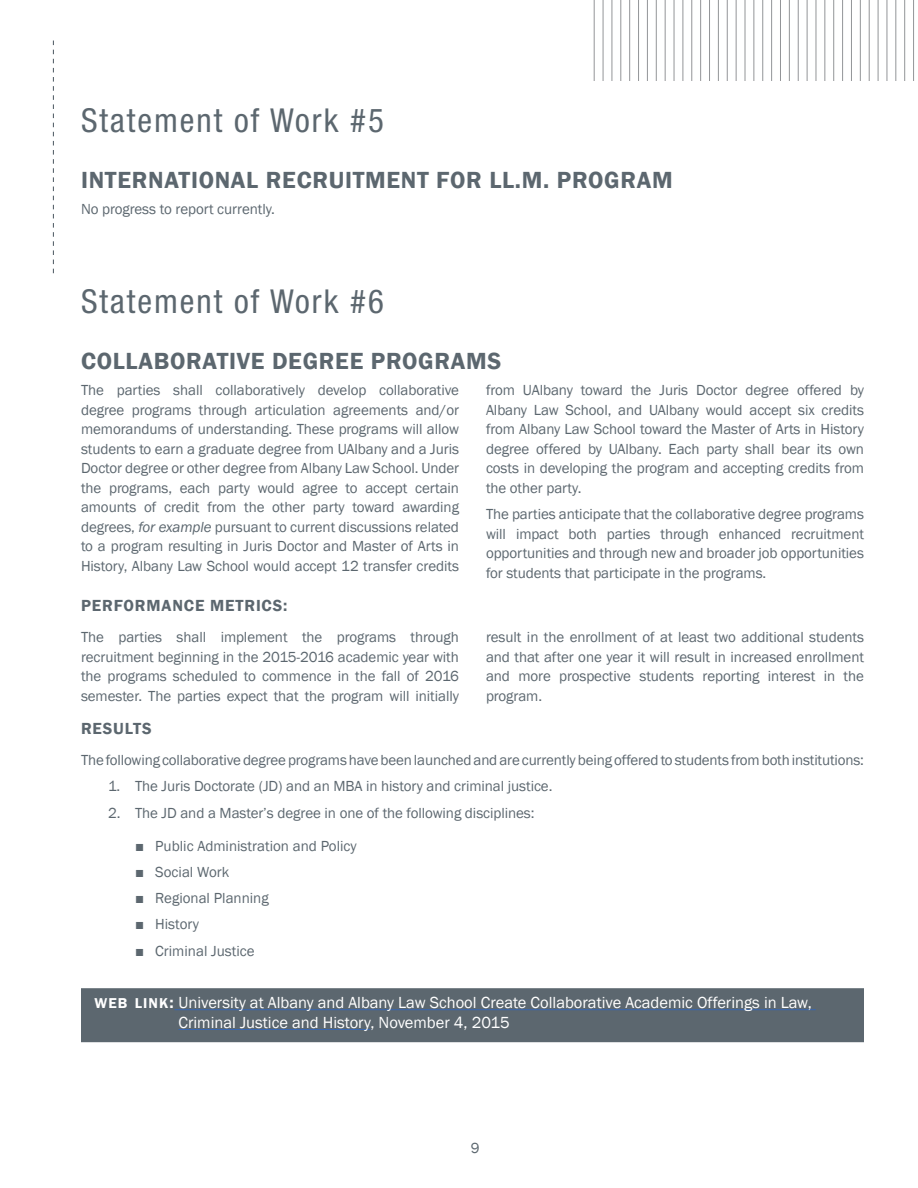
<style>
.page{position:relative;width:918px;height:1188px;background:#fff}
.page>*{position:absolute;margin:0;border:0;box-sizing:border-box;transform-origin:0 0}
.t1{font:condensed 33px "Helvetica Neue LT Pro";letter-spacing:.06em;color:#5c676f}
.t2{font:600 24px "Franklin Gothic";letter-spacing:.03em;color:#5c676f}
.t3{font:16.5px/19.8px "Franklin Gothic";color:#fff}
.t4{font:600 16.5px "Franklin Gothic";letter-spacing:.05em;color:#5c676f}
.t5{font:15px/19.5px "Franklin Gothic";letter-spacing:-.005em;color:#5c676f;text-align:justify}
.s1{font-style:italic}
.s2{font-weight:600;font-size:14.7px}
.s3{font-weight:600}
</style>
<div class="page">
<hr style="left:594px;top:0;width:1px;height:81px;background:#939598">
<hr style="left:603px;top:0;width:1px;height:81px;background:#939598">
<hr style="left:612px;top:0;width:1px;height:81px;background:#939598">
<hr style="left:621px;top:0;width:1px;height:81px;background:#939598">
<hr style="left:629px;top:0;width:1px;height:81px;background:#939598">
<hr style="left:638px;top:0;width:1px;height:81px;background:#939598">
<hr style="left:647px;top:0;width:1px;height:81px;background:#939598">
<hr style="left:656px;top:0;width:1px;height:81px;background:#939598">
<hr style="left:665px;top:0;width:1px;height:81px;background:#939598">
<hr style="left:674px;top:0;width:1px;height:81px;background:#939598">
<hr style="left:683px;top:0;width:1px;height:81px;background:#939598">
<hr style="left:692px;top:0;width:1px;height:81px;background:#939598">
<hr style="left:700px;top:0;width:1px;height:81px;background:#939598">
<hr style="left:709px;top:0;width:1px;height:81px;background:#939598">
<hr style="left:718px;top:0;width:1px;height:81px;background:#939598">
<hr style="left:727px;top:0;width:1px;height:81px;background:#939598">
<hr style="left:736px;top:0;width:1px;height:81px;background:#939598">
<hr style="left:745px;top:0;width:1px;height:81px;background:#939598">
<hr style="left:754px;top:0;width:1px;height:81px;background:#939598">
<hr style="left:762px;top:0;width:1px;height:81px;background:#939598">
<hr style="left:771px;top:0;width:1px;height:81px;background:#939598">
<hr style="left:780px;top:0;width:1px;height:81px;background:#939598">
<hr style="left:789px;top:0;width:1px;height:81px;background:#939598">
<hr style="left:798px;top:0;width:1px;height:81px;background:#939598">
<hr style="left:807px;top:0;width:1px;height:81px;background:#939598">
<hr style="left:816px;top:0;width:1px;height:81px;background:#939598">
<hr style="left:825px;top:0;width:1px;height:81px;background:#939598">
<hr style="left:833px;top:0;width:1px;height:81px;background:#939598">
<hr style="left:842px;top:0;width:1px;height:81px;background:#939598">
<hr style="left:851px;top:0;width:1px;height:81px;background:#939598">
<hr style="left:860px;top:0;width:1px;height:81px;background:#939598">
<hr style="left:869px;top:0;width:1px;height:81px;background:#939598">
<hr style="left:878px;top:0;width:1px;height:81px;background:#939598">
<hr style="left:887px;top:0;width:1px;height:81px;background:#939598">
<hr style="left:896px;top:0;width:1px;height:81px;background:#939598">
<hr style="left:904px;top:0;width:1px;height:81px;background:#939598">
<hr style="left:913px;top:0;width:1px;height:81px;background:#939598">
<svg style="left:53px;top:40px;width:1px;height:233px"></svg>
<div style="left:81px;top:988px;width:783px;height:54px;background:#5c676f"></div>
<hr style="left:174px;top:1009px;width:642px;height:1px;background:#3866b0">
<hr style="left:179px;top:1029px;width:191px;height:1px;background:#3866b0">
<h1 class="t1" style="left:81px;top:100px;width:304px">Statement of Work #5</h1>
<h2 class="t2" style="left:81px;top:165px;width:593px">INTERNATIONAL RECRUITMENT FOR LL.M. PROGRAM</h2>
<p class="t5" style="left:81px;top:200px;width:196px">No progress to report currently.</p>
<h1 class="t1" style="left:81px;top:282px;width:304px">Statement of Work #6</h1>
<h2 class="t2" style="left:81px;top:346px;width:422px">COLLABORATIVE DEGREE PROGRAMS</h2>
<p class="t5" style="left:81px;top:381px;width:380px">The parties shall collaboratively develop collaborative degree programs through articulation agreements and/or memorandums of understanding. These programs will allow students to earn a graduate degree from UAlbany and a Juris Doctor degree or other degree from Albany Law School. Under the programs, each party would agree to accept certain amounts of credit from the other party toward awarding degrees, <span class="s1">for example</span> pursuant to current discussions related to a program resulting in Juris Doctor and Master of Arts in History, Albany Law School would accept 12 transfer credits</p>
<p class="t5" style="left:486px;top:381px;width:380px">from UAlbany toward the Juris Doctor degree offered by Albany Law School, and UAlbany would accept six credits from Albany Law School toward the Master of Arts in History degree offered by UAlbany. Each party shall bear its own costs in developing the program and accepting credits from the other party.</p>
<p class="t5" style="left:486px;top:505px;width:380px">The parties anticipate that the collaborative degree programs will impact both parties through enhanced recruitment opportunities and through new and broader job opportunities for students that participate in the programs.</p>
<p class="t4" style="left:81px;top:595px;width:208px">PERFORMANCE METRICS:</p>
<p class="t5" style="left:81px;top:628px;width:380px">The parties shall implement the programs through recruitment beginning in the 2015-2016 academic year with the programs scheduled to commence in the fall of 2016 semester. The parties expect that the program will initially</p>
<p class="t5" style="left:486px;top:628px;width:380px">result in the enrollment of at least two additional students and that after one year it will result in increased enrollment and more prospective students reporting interest in the program.</p>
<p class="t4" style="left:81px;top:718px;width:72px">RESULTS</p>
<p class="t5" style="left:81px;top:751px;width:785px">The following collaborative degree programs have been launched and are currently being offered to students from both institutions:</p>
<p class="t5" style="left:108px;top:777px;width:446px">1. The Juris Doctorate (JD) and an MBA in history and criminal justice.</p>
<p class="t5" style="left:108px;top:803px;width:428px">2. The JD and a Master’s degree in one of the following disciplines:</p>
<p class="t5" style="left:135px;top:836px;width:223px">■ Public Administration and Policy</p>
<p class="t5" style="left:135px;top:862px;width:96px">■ Social Work</p>
<p class="t5" style="left:135px;top:889px;width:135px">■ Regional Planning</p>
<p class="t5" style="left:135px;top:915px;width:66px">■ History</p>
<p class="t5" style="left:135px;top:941px;width:121px">■ Criminal Justice</p>
<p class="t3" style="left:179px;top:993px;width:635px;text-indent:-84px"><span class="s2">WEB LINK</span><span class="s3">:</span> University at Albany and Albany Law School Create Collaborative Academic Offerings in Law,<br>Criminal Justice and History, November 4, 2015</p>
<p class="t5" style="left:471px;top:1139px;width:10px">9</p>
</div>
